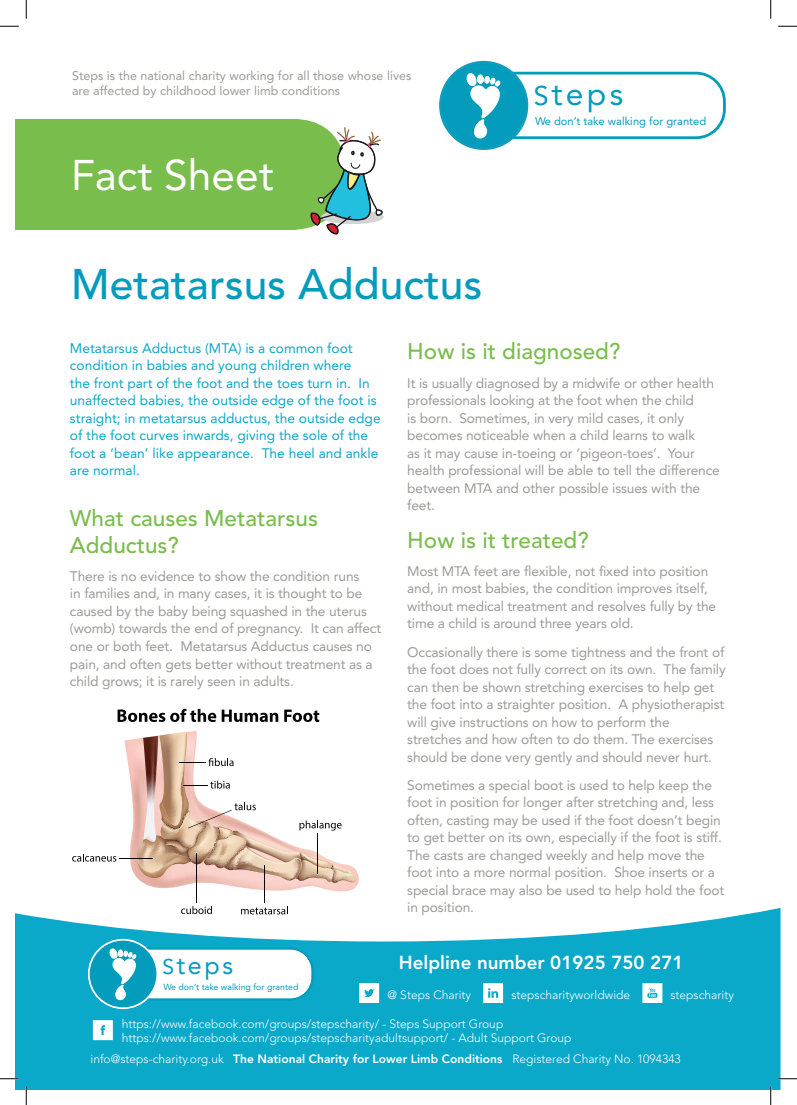
<style>
.page{position:relative;width:797px;height:1105px;background:#fff}
.page>*{position:absolute;margin:0;border:0;box-sizing:border-box;transform-origin:0 0}
.t1{font:500 42.5px "Avenir";color:#049cbd}
.t2{font:42.5px "Avenir";color:#fff}
.t3{font:32px "Avenir";color:#049cbd}
.t4{font:25.25px "Avenir";color:#049cbd}
.t5{font:500 22.5px/27px "Avenir";color:#79bd4c}
.t6{font:800 18.75px "Avenir";color:#fff}
.t7{font:13.75px/17.5px "Avenir";letter-spacing:-.01em;color:#9d9b98}
.t8{font:13.75px/17.5px "Avenir";color:#0aa8c9}
.t9{font:12.5px/15px "Avenir";color:#9d9b98}
.t10{font:300 12px/14.5px "Avenir";color:#fff}
.t11{font:11.25px "Avenir";color:#049cbd}
.t12{font:8.88px "Avenir";color:#049cbd}
.s1{font-size:26.88px}
.s2{font-size:21.12px}
.s3{font-weight:800}
</style>
<div class="page">
<div style="left:452px;top:72px;width:273px;height:67px;border:3px solid #049cbd;border-radius:28px"></div>
<div style="left:440px;top:62px;width:87px;height:87px;background:#049cbd;border-radius:50%"></div>
<div style="left:439px;top:61px;width:89px;height:89px;border:2px solid #119ebd;border-radius:50%"></div>
<svg style="left:466px;top:73px;width:35px;height:65px"></svg>
<div style="left:16px;top:119px;width:308px;height:111px;background:#79bd4c"></div>
<svg style="left:310px;top:127px;width:73px;height:108px"></svg>
<svg style="left:16px;top:908px;width:764px;height:181px;background:#2cb4d0"></svg>
<div style="left:98px;top:948px;width:213px;height:51px;background:#fff;border-radius:22px"></div>
<div style="left:98px;top:947px;width:216px;height:53px;border:2px solid #049cbd;border-radius:22px"></div>
<div style="left:89px;top:940px;width:68px;height:68px;background:#049cbd;border-radius:50%"></div>
<div style="left:88px;top:939px;width:70px;height:70px;border:2px solid #fff;border-radius:50%"></div>
<svg style="left:109px;top:949px;width:28px;height:51px"></svg>
<svg style="left:93px;top:1020px;width:20px;height:20px"></svg>
<svg style="left:359px;top:983px;width:20px;height:20px"></svg>
<svg style="left:483px;top:983px;width:20px;height:20px"></svg>
<svg style="left:642px;top:983px;width:20px;height:20px"></svg>
<svg style="left:124px;top:731px;width:235px;height:161px"></svg>
<svg style="left:117px;top:709px;width:99px;height:13px"></svg>
<svg style="left:222px;top:710px;width:56px;height:12px"></svg>
<svg style="left:284px;top:710px;width:35px;height:12px"></svg>
<svg style="left:241px;top:906px;width:47px;height:8px"></svg>
<svg style="left:72px;top:854px;width:44px;height:7px"></svg>
<svg style="left:181px;top:906px;width:31px;height:8px"></svg>
<svg style="left:137px;top:732px;width:220px;height:151px"></svg>
<hr style="left:196px;top:853px;width:1px;height:50px;background:#040503">
<hr style="left:264px;top:865px;width:1px;height:38px;background:#040503">
<hr style="left:317px;top:833px;width:1px;height:40px;background:#040503">
<hr style="left:119px;top:858px;width:34px;height:1px;background:#040503">
<svg style="left:0;top:25px;width:19px;height:2px"></svg>
<svg style="left:778px;top:25px;width:19px;height:2px"></svg>
<svg style="left:0;top:1078px;width:19px;height:1px"></svg>
<svg style="left:778px;top:1078px;width:19px;height:1px"></svg>
<svg style="left:25px;top:0;width:2px;height:19px"></svg>
<svg style="left:25px;top:1086px;width:2px;height:19px"></svg>
<svg style="left:770px;top:0;width:1px;height:19px"></svg>
<svg style="left:770px;top:1086px;width:1px;height:19px"></svg>
<p class="t9" style="left:72px;top:69px;width:341px">Steps is the national charity working for all those whose lives are affected by childhood lower limb conditions</p>
<h1 class="t2" style="left:71px;top:150px;width:204px">Fact Sheet</h1>
<h1 class="t1" style="left:71px;top:260px;width:412px">Metatarsus Adductus</h1>
<h2 class="t3" style="left:534px;top:69px;width:91px"><span class="s1">S</span>teps</h2>
<p class="t11" style="left:535px;top:112px;width:173px">We don’t take walking for granted</p>
<p class="t8" style="left:70px;top:339px;width:312px">Metatarsus Adductus (MTA) is a common foot condition in babies and young children where<br>the front part of the foot and the toes turn in. In unaffected babies, the outside edge of the foot is straight; in metatarsus adductus, the outside edge of the foot curves inwards, giving the sole of the foot a ‘bean’ like appearance. The heel and ankle are normal.</p>
<h3 class="t5" style="left:70px;top:505px;width:249px">What causes Metatarsus<br>Adductus?</h3>
<p class="t7" style="left:70px;top:567px;width:313px">There is no evidence to show the condition runs<br>in families and, in many cases, it is thought to be caused by the baby being squashed in the uterus (womb) towards the end of pregnancy. It can affect one or both feet. Metatarsus Adductus causes no pain, and often gets better without treatment as a child grows; it is rarely seen in adults.</p>
<h3 class="t5" style="left:407px;top:339px;width:214px">How is it diagnosed?</h3>
<p class="t7" style="left:407px;top:374px;width:314px">It is usually diagnosed by a midwife or other health professionals looking at the foot when the child<br>is born. Sometimes, in very mild cases, it only becomes noticeable when a child learns to walk<br>as it may cause in-toeing or ‘pigeon-toes’. Your health professional will be able to tell the difference between MTA and other possible issues with the feet.</p>
<h3 class="t5" style="left:407px;top:527px;width:183px">How is it treated?</h3>
<p class="t7" style="left:407px;top:562px;width:310px">Most MTA feet are flexible, not fixed into position and, in most babies, the condition improves itself, without medical treatment and resolves fully by the time a child is around three years old.</p>
<p class="t7" style="left:407px;top:643px;width:320px">Occasionally there is some tightness and the front of the foot does not fully correct on its own. The family can then be shown stretching exercises to help get the foot into a straighter position. A physiotherapist will give instructions on how to perform the stretches and how often to do them. The exercises should be done very gently and should never hurt.</p>
<p class="t7" style="left:407px;top:776px;width:318px">Sometimes a special boot is used to help keep the foot in position for longer after stretching and, less often, casting may be used if the foot doesn’t begin to get better on its own, especially if the foot is stiff.<br>The casts are changed weekly and help move the foot into a more normal position. Shoe inserts or a special brace may also be used to help hold the foot in position.</p>
<h3 class="t4" style="left:163px;top:945px;width:72px"><span class="s2">S</span>teps</h3>
<h3 class="t6" style="left:399px;top:951px;width:286px">Helpline number 01925 750 271</h3>
<p class="t10" style="left:122px;top:1016px;width:451px">https://www.facebook.com/groups/stepscharity/ - Steps Support Group https://www.facebook.com/groups/stepscharityadultsupport/ - Adult Support Group</p>
<p class="t12" style="left:163px;top:979px;width:136px">We don’t take walking for granted</p>
<p class="t10" style="left:387px;top:987px;width:85px">@ Steps Charity</p>
<p class="t10" style="left:511px;top:987px;width:120px">stepscharityworldwide</p>
<p class="t10" style="left:670px;top:987px;width:65px">stepscharity</p>
<p class="t10" style="left:90px;top:1052px;width:592px">info@steps-charity.org.uk <span class="s3">The National Charity for Lower Limb Conditions</span> Registered Charity No. 1094343</p>
</div>
